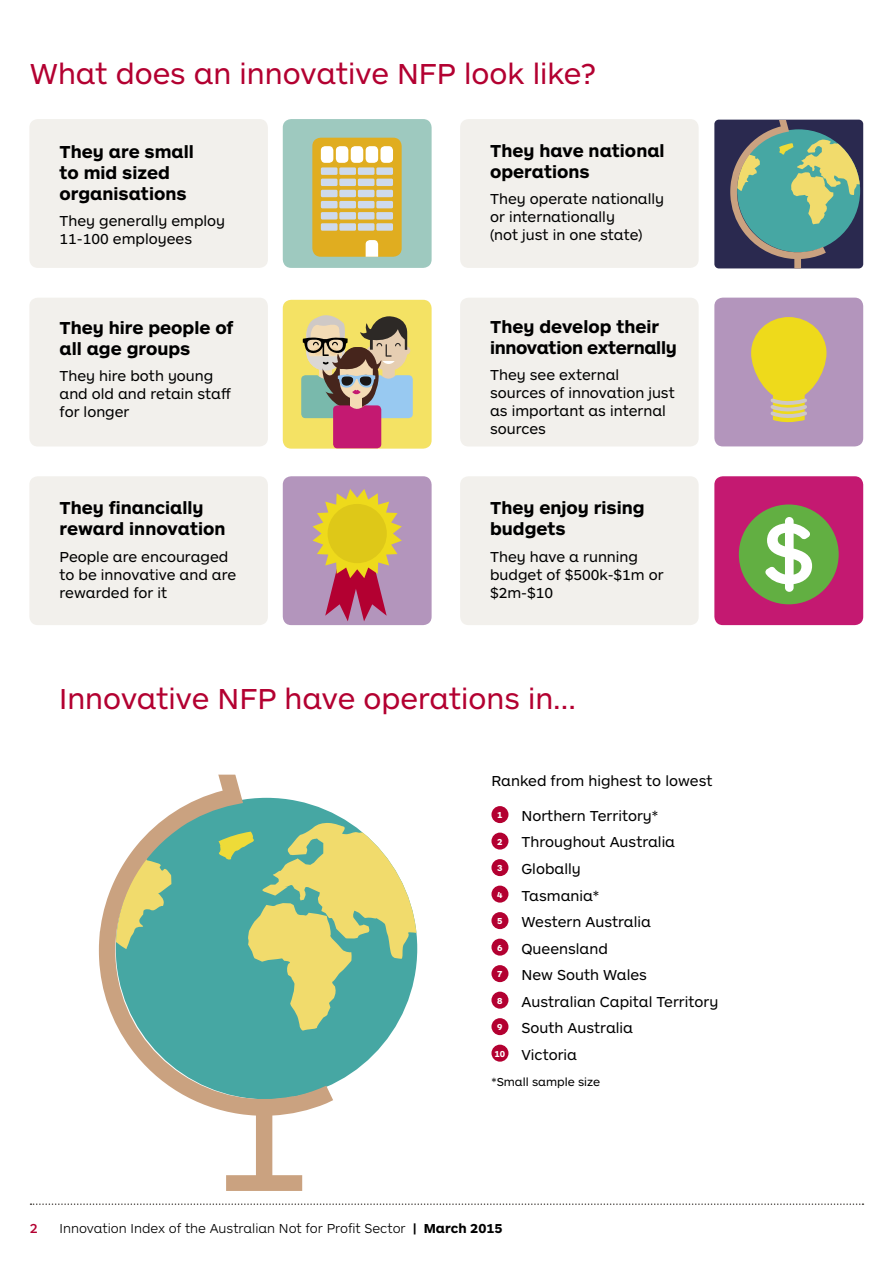
<style>
.page{position:relative;width:893px;height:1263px;background:#fff}
.page>*{position:absolute;margin:0;border:0;box-sizing:border-box;transform-origin:0 0}
.t1{font:30px "Letter";color:#b30031}
.t2{font:700 18px/21px "Letter";color:#000}
.t3{font:700 18px/21px "Letter";letter-spacing:-.02em;color:#000}
.t4{font:15px/18px "Letter";color:#000}
.t5{font:300 13.5px "Letter";color:#000}
.t6{font:500 13.5px "Letter";color:#b30031}
.t7{font:12px "Letter";color:#000}
.t8{font:700 9px "Letter";color:#fff}
.s1{font-weight:700}
</style>
<div class="page">
<div style="left:29px;top:119px;width:239px;height:149px;background:#f2f0ec;border-radius:9px"></div>
<div style="left:283px;top:119px;width:149px;height:149px;background:#9ec9bf;border-radius:9px"></div>
<div style="left:460px;top:119px;width:239px;height:149px;background:#f2f0ec;border-radius:9px"></div>
<div style="left:312px;top:138px;width:90px;height:119px;background:#e0ad20;border-radius:9px"></div>
<div style="left:321px;top:146px;width:12px;height:17px;background:#fff;border-radius:4px"></div>
<div style="left:321px;top:167px;width:17px;height:8px;background:#cedaec;border-radius:2px"></div>
<div style="left:339px;top:167px;width:17px;height:8px;background:#cedaec;border-radius:2px"></div>
<div style="left:376px;top:167px;width:17px;height:8px;background:#cedaec;border-radius:2px"></div>
<div style="left:358px;top:167px;width:16px;height:8px;background:#cedaec;border-radius:2px"></div>
<div style="left:321px;top:179px;width:17px;height:7px;background:#cedaec;border-radius:2px"></div>
<div style="left:339px;top:179px;width:17px;height:7px;background:#cedaec;border-radius:2px"></div>
<div style="left:376px;top:179px;width:17px;height:7px;background:#cedaec;border-radius:2px"></div>
<div style="left:358px;top:179px;width:16px;height:7px;background:#cedaec;border-radius:2px"></div>
<div style="left:321px;top:190px;width:17px;height:7px;background:#cedaec;border-radius:2px"></div>
<div style="left:339px;top:190px;width:17px;height:7px;background:#cedaec;border-radius:2px"></div>
<div style="left:376px;top:190px;width:17px;height:7px;background:#cedaec;border-radius:2px"></div>
<div style="left:358px;top:190px;width:16px;height:7px;background:#cedaec;border-radius:2px"></div>
<div style="left:321px;top:201px;width:17px;height:7px;background:#cedaec;border-radius:2px"></div>
<div style="left:339px;top:201px;width:17px;height:7px;background:#cedaec;border-radius:2px"></div>
<div style="left:376px;top:201px;width:17px;height:7px;background:#cedaec;border-radius:2px"></div>
<div style="left:358px;top:201px;width:16px;height:7px;background:#cedaec;border-radius:2px"></div>
<div style="left:321px;top:212px;width:17px;height:8px;background:#cedaec;border-radius:2px"></div>
<div style="left:339px;top:212px;width:17px;height:8px;background:#cedaec;border-radius:2px"></div>
<div style="left:376px;top:212px;width:17px;height:8px;background:#cedaec;border-radius:2px"></div>
<div style="left:358px;top:212px;width:16px;height:8px;background:#cedaec;border-radius:2px"></div>
<div style="left:321px;top:223px;width:17px;height:8px;background:#cedaec;border-radius:2px"></div>
<div style="left:339px;top:223px;width:17px;height:8px;background:#cedaec;border-radius:2px"></div>
<div style="left:376px;top:223px;width:17px;height:8px;background:#cedaec;border-radius:2px"></div>
<div style="left:358px;top:223px;width:16px;height:8px;background:#cedaec;border-radius:2px"></div>
<div style="left:336px;top:146px;width:12px;height:17px;background:#fff;border-radius:4px"></div>
<div style="left:366px;top:146px;width:12px;height:17px;background:#fff;border-radius:4px"></div>
<svg style="left:366px;top:240px;width:12px;height:17px"></svg>
<div style="left:351px;top:146px;width:12px;height:17px;background:#fff;border-radius:4px"></div>
<div style="left:380px;top:146px;width:13px;height:17px;background:#fff;border-radius:4px"></div>
<div style="left:714px;top:120px;width:149px;height:148px;background:#2a294f;border-radius:4px"></div>
<svg style="left:730px;top:120px;width:130px;height:148px"></svg>
<div style="left:714px;top:298px;width:149px;height:148px;background:#b395bc;border-radius:9px"></div>
<div style="left:714px;top:476px;width:149px;height:149px;background:#c41971;border-radius:9px"></div>
<div style="left:283px;top:300px;width:149px;height:149px;background:#f4e264;border-radius:9px"></div>
<div style="left:283px;top:476px;width:149px;height:149px;background:#b395bc;border-radius:9px"></div>
<div style="left:29px;top:298px;width:239px;height:148px;background:#f2f0ec;border-radius:9px"></div>
<div style="left:460px;top:298px;width:239px;height:148px;background:#f2f0ec;border-radius:9px"></div>
<div style="left:29px;top:476px;width:239px;height:149px;background:#f2f0ec;border-radius:9px"></div>
<div style="left:460px;top:476px;width:239px;height:149px;background:#f2f0ec;border-radius:9px"></div>
<svg style="left:751px;top:317px;width:75px;height:106px"></svg>
<div style="left:739px;top:504px;width:100px;height:100px;background:#62af42;border-radius:50%"></div>
<svg style="left:765px;top:517px;width:47px;height:75px"></svg>
<svg style="left:313px;top:489px;width:89px;height:132px"></svg>
<div style="left:328px;top:504px;width:59px;height:59px;background:#dec818;border-radius:50%"></div>
<svg style="left:301px;top:315px;width:112px;height:133px"></svg>
<div style="left:491px;top:806px;width:17px;height:17px;background:#b30031;border-radius:50%"></div>
<div style="left:491px;top:832px;width:17px;height:17px;background:#b30031;border-radius:50%"></div>
<div style="left:491px;top:859px;width:17px;height:17px;background:#b30031;border-radius:50%"></div>
<div style="left:491px;top:885px;width:17px;height:18px;background:#b30031;border-radius:50%"></div>
<div style="left:491px;top:912px;width:17px;height:17px;background:#b30031;border-radius:50%"></div>
<div style="left:491px;top:939px;width:17px;height:17px;background:#b30031;border-radius:50%"></div>
<div style="left:491px;top:965px;width:17px;height:17px;background:#b30031;border-radius:50%"></div>
<div style="left:491px;top:992px;width:17px;height:17px;background:#b30031;border-radius:50%"></div>
<div style="left:491px;top:1018px;width:17px;height:17px;background:#b30031;border-radius:50%"></div>
<div style="left:491px;top:1045px;width:17px;height:17px;background:#b30031;border-radius:50%"></div>
<svg style="left:31px;top:1203px;width:832px;height:2px"></svg>
<div style="left:116px;top:798px;width:301px;height:301px;background:#46a7a3;border-radius:50%"></div>
<svg style="left:99px;top:775px;width:234px;height:416px"></svg>
<svg style="left:217px;top:823px;width:199px;height:208px"></svg>
<h2 class="t1" style="left:30px;top:54px;width:568px">What does an innovative NFP look like?</h2>
<h3 class="t2" style="left:60px;top:140px;width:136px">They are small to mid sized organisations</h3>
<p class="t4" style="left:60px;top:211px;width:167px">They generally employ<br>11-100 employees</p>
<h3 class="t2" style="left:60px;top:316px;width:176px">They hire people of all age groups</h3>
<p class="t4" style="left:60px;top:366px;width:173px">They hire both young and old and retain staff for longer</p>
<h3 class="t2" style="left:60px;top:496px;width:167px">They financially reward innovation</h3>
<p class="t4" style="left:60px;top:547px;width:178px">People are encouraged to be innovative and are rewarded for it</p>
<h3 class="t2" style="left:490px;top:139px;width:176px">They have national operations</h3>
<p class="t4" style="left:490px;top:189px;width:176px">They operate nationally or internationally<br>(not just in one state)</p>
<h3 class="t3" style="left:490px;top:315px;width:188px">They develop their innovation externally</h3>
<p class="t4" style="left:490px;top:366px;width:186px">They see external sources of innovation just as important as internal sources</p>
<h3 class="t2" style="left:490px;top:496px;width:156px">They enjoy rising budgets</h3>
<p class="t4" style="left:490px;top:547px;width:175px">They have a running budget of $500k-$1m or $2m-$10</p>
<h2 class="t1" style="left:59px;top:679px;width:518px">Innovative NFP have operations in...</h2>
<p class="t4" style="left:491px;top:771px;width:222px">Ranked from highest to lowest</p>
<p class="t8" style="left:497px;top:809px;width:7px">1</p>
<p class="t4" style="left:521px;top:806px;width:138px">Northern Territory*</p>
<p class="t8" style="left:497px;top:836px;width:7px">2</p>
<p class="t4" style="left:521px;top:832px;width:155px">Throughout Australia</p>
<p class="t8" style="left:497px;top:862px;width:7px">3</p>
<p class="t4" style="left:521px;top:859px;width:61px">Globally</p>
<p class="t8" style="left:497px;top:889px;width:7px">4</p>
<p class="t4" style="left:521px;top:885px;width:79px">Tasmania*</p>
<p class="t8" style="left:497px;top:915px;width:7px">5</p>
<p class="t4" style="left:521px;top:912px;width:131px">Western Australia</p>
<p class="t8" style="left:497px;top:942px;width:7px">6</p>
<p class="t4" style="left:521px;top:938px;width:88px">Queensland</p>
<p class="t8" style="left:497px;top:968px;width:7px">7</p>
<p class="t4" style="left:521px;top:965px;width:127px">New South Wales</p>
<p class="t8" style="left:497px;top:995px;width:7px">8</p>
<p class="t4" style="left:521px;top:991px;width:198px">Australian Capital Territory</p>
<p class="t8" style="left:497px;top:1021px;width:7px">9</p>
<p class="t4" style="left:521px;top:1018px;width:113px">South Australia</p>
<p class="t4" style="left:495px;top:1044px;width:84px"><sup>10</sup> Victoria</p>
<p class="t7" style="left:491px;top:1074px;width:110px">*Small sample size</p>
<p class="t6" style="left:30px;top:1219px;width:9px">2</p>
<p class="t5" style="left:60px;top:1219px;width:445px">Innovation Index of the Australian Not for Profit Sector <span class="s1">| March 2015</span></p>
</div>
